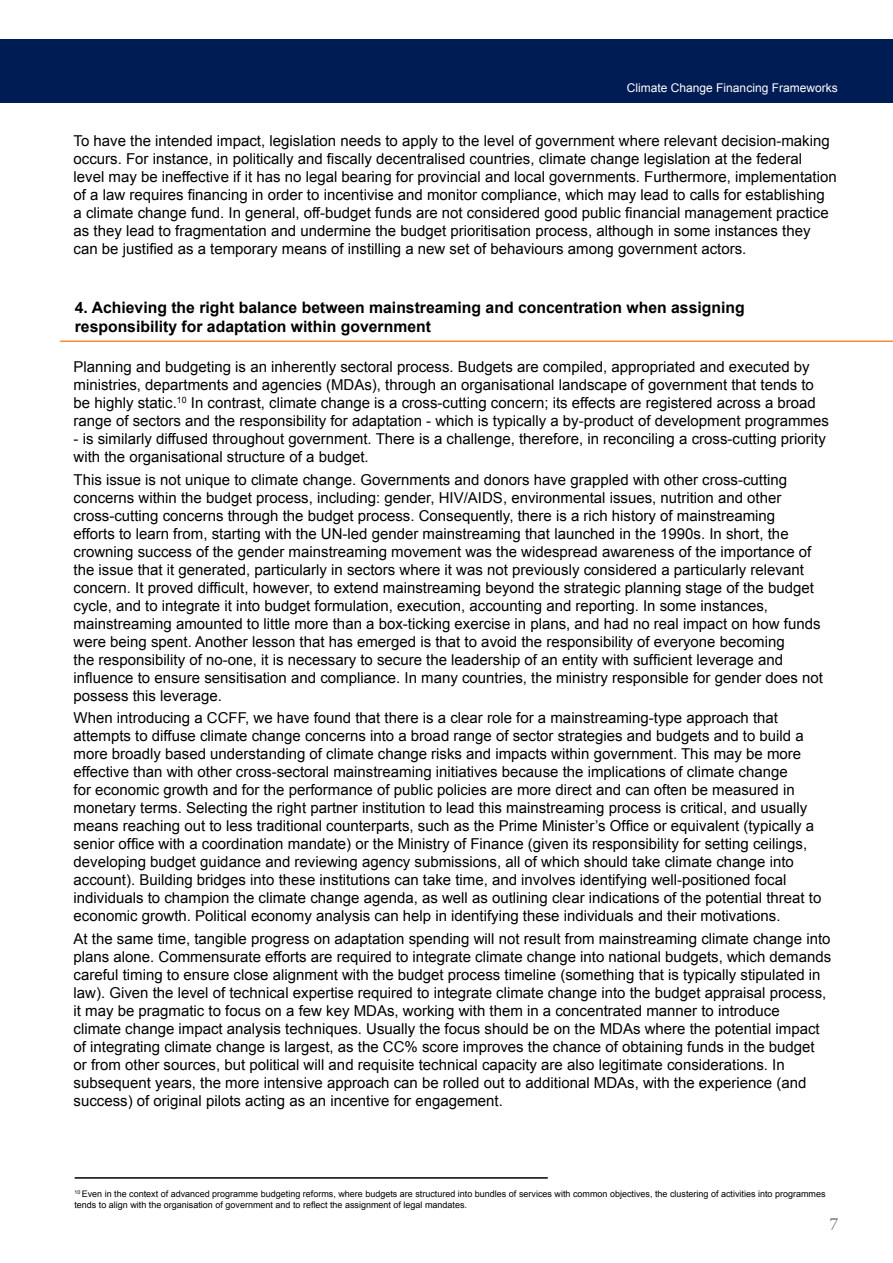
<style>
.page{position:relative;width:893px;height:1263px;background:#fff}
.page>*{position:absolute;margin:0;border:0;box-sizing:border-box;transform-origin:0 0}
.t1{font:16.5px "Georgia";color:#818285}
.t2{font:700 15.75px/18.9px "Arial";color:#000}
.t3{font:15px/18px "Arial";color:#000}
.t4{font:12px "Arial";color:#fff}
.t5{font:9px/10.8px "Arial";color:#000}
</style>
<div class="page">
<div style="left:0;top:39px;width:893px;height:64px;background:#001c54"></div>
<hr style="left:60px;top:340px;width:833px;height:2px;background:#f68933">
<hr style="left:75px;top:1177px;width:473px;height:2px;background:#000">
<p class="t4" style="left:627px;top:80px;width:212px">Climate Change Financing Frameworks</p>
<p class="t3" style="left:74px;top:132px;width:765px">To have the intended impact, legislation needs to apply to the level of government where relevant decision-making occurs. For instance, in politically and fiscally decentralised countries, climate change legislation at the federal level may be ineffective if it has no legal bearing for provincial and local governments. Furthermore, implementation of a law requires financing in order to incentivise and monitor compliance, which may lead to calls for establishing a climate change fund. In general, off-budget funds are not considered good public financial management practice as they lead to fragmentation and undermine the budget prioritisation process, although in some instances they can be justified as a temporary means of instilling a new set of behaviours among government actors.</p>
<p class="t2" style="left:75px;top:299px;width:671px">4. Achieving the right balance between mainstreaming and concentration when assigning responsibility for adaptation within government</p>
<p class="t3" style="left:74px;top:358px;width:757px">Planning and budgeting is an inherently sectoral process. Budgets are compiled, appropriated and executed by ministries, departments and agencies (MDAs), through an organisational landscape of government that tends to be highly static.<sup>10</sup> In contrast, climate change is a cross-cutting concern; its effects are registered across a broad range of sectors and the responsibility for adaptation - which is typically a by-product of development programmes</p>
<p class="t3" style="left:74px;top:430px;width:754px">- is similarly diffused throughout government. There is a challenge, therefore, in reconciling a cross-cutting priority with the organisational structure of a budget.</p>
<p class="t3" style="left:74px;top:471px;width:751px">This issue is not unique to climate change. Governments and donors have grappled with other cross-cutting concerns within the budget process, including: gender, HIV/AIDS, environmental issues, nutrition and other cross-cutting concerns through the budget process. Consequently, there is a rich history of mainstreaming<br>efforts to learn from, starting with the UN-led gender mainstreaming that launched in the 1990s. In short, the crowning success of the gender mainstreaming movement was the widespread awareness of the importance of the issue that it generated, particularly in sectors where it was not previously considered a particularly relevant concern. It proved difficult, however, to extend mainstreaming beyond the strategic planning stage of the budget cycle, and to integrate it into budget formulation, execution, accounting and reporting. In some instances, mainstreaming amounted to little more than a box-ticking exercise in plans, and had no real impact on how funds were being spent. Another lesson that has emerged is that to avoid the responsibility of everyone becoming<br>the responsibility of no-one, it is necessary to secure the leadership of an entity with sufficient leverage and influence to ensure sensitisation and compliance. In many countries, the ministry responsible for gender does not possess this leverage.</p>
<p class="t3" style="left:74px;top:709px;width:749px">When introducing a CCFF, we have found that there is a clear role for a mainstreaming-type approach that attempts to diffuse climate change concerns into a broad range of sector strategies and budgets and to build a more broadly based understanding of climate change risks and impacts within government. This may be more effective than with other cross-sectoral mainstreaming initiatives because the implications of climate change<br>for economic growth and for the performance of public policies are more direct and can often be measured in monetary terms. Selecting the right partner institution to lead this mainstreaming process is critical, and usually means reaching out to less traditional counterparts, such as the Prime Minister’s Office or equivalent (typically a senior office with a coordination mandate) or the Ministry of Finance (given its responsibility for setting ceilings, developing budget guidance and reviewing agency submissions, all of which should take climate change into account). Building bridges into these institutions can take time, and involves identifying well-positioned focal individuals to champion the climate change agenda, as well as outlining clear indications of the potential threat to economic growth. Political economy analysis can help in identifying these individuals and their motivations.</p>
<p class="t3" style="left:74px;top:930px;width:759px">At the same time, tangible progress on adaptation spending will not result from mainstreaming climate change into plans alone. Commensurate efforts are required to integrate climate change into national budgets, which demands careful timing to ensure close alignment with the budget process timeline (something that is typically stipulated in law). Given the level of technical expertise required to integrate climate change into the budget appraisal process, it may be pragmatic to focus on a few key MDAs, working with them in a concentrated manner to introduce<br>climate change impact analysis techniques. Usually the focus should be on the MDAs where the potential impact of integrating climate change is largest, as the CC% score improves the chance of obtaining funds in the budget or from other sources, but political will and requisite technical capacity are also legitimate considerations. In subsequent years, the more intensive approach can be rolled out to additional MDAs, with the experience (and success) of original pilots acting as an incentive for engagement.</p>
<p class="t5" style="left:74px;top:1188px;width:753px"><sup>10</sup> Even in the context of advanced programme budgeting reforms, where budgets are structured into bundles of services with common objectives, the clustering of activities into programmes tends to align with the organisation of government and to reflect the assignment of legal mandates.</p>
<p class="t1" style="left:830px;top:1211px;width:10px">7</p>
</div>
